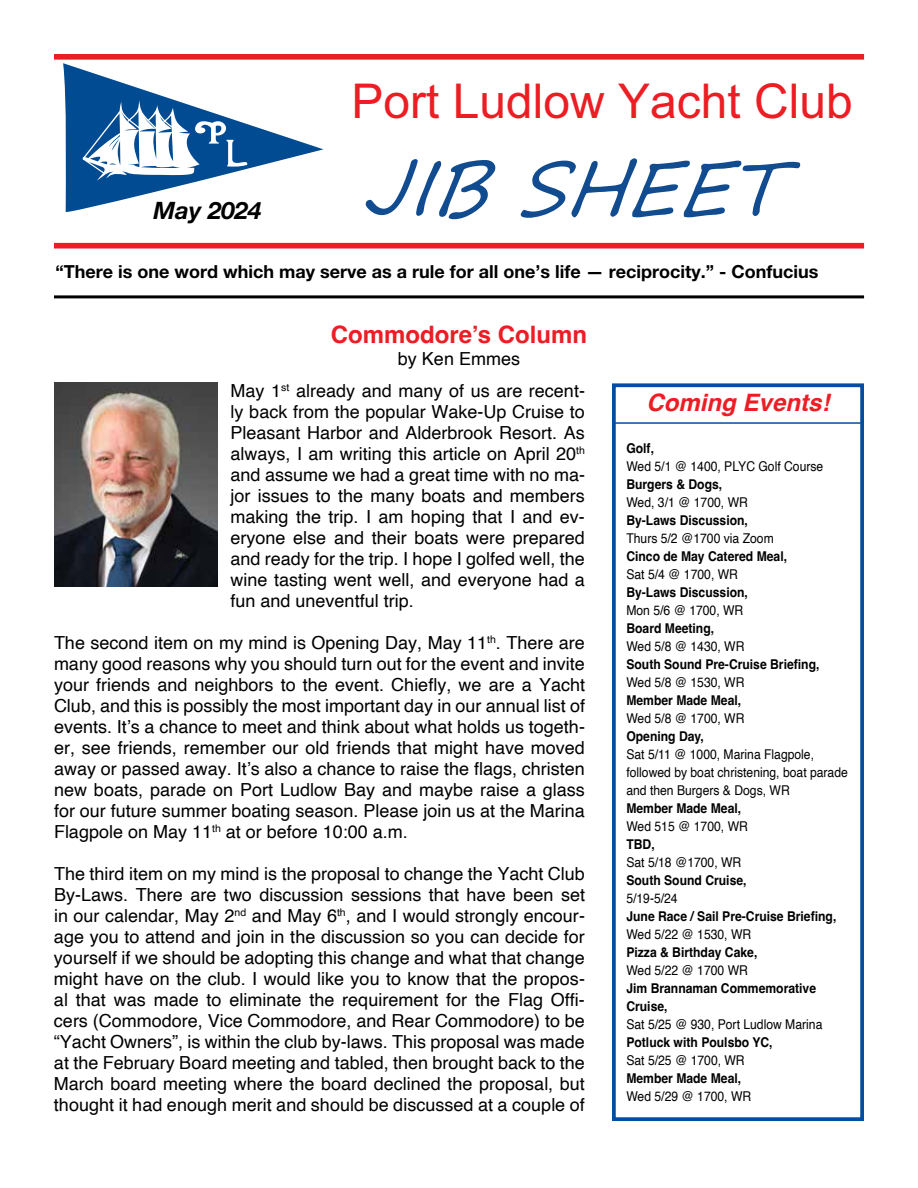
<style>
.page{position:relative;width:918px;height:1188px;background:#fff}
.page>*{position:absolute;margin:0;border:0;box-sizing:border-box;transform-origin:0 0}
.t1{font:italic 75.3px "Segoe Print";color:#114c90}
.t2{font:48px "Arial";color:#ed1d24}
.t3{font:700 24px "Helvetica";color:#ed1d24}
.t4{font:italic 700 24px "Helvetica";color:#ed1d24}
.t5{font:italic 700 24px "Helvetica Neue";color:#010101}
.t6{font:18px/21px "Helvetica";color:#000;text-align:justify}
.t7{font:700 18px "Helvetica Neue";color:#010101}
.t8{font:13.5px/18px "Helvetica";color:#000;scale:.9 1}
.t9{font:700 13.5px/18px "Helvetica";color:#000;scale:.9 1}
</style>
<div class="page">
<hr style="left:612px;top:422px;width:252px;height:2px;background:#034ea2">
<svg style="left:63px;top:63px;width:260px;height:149px"></svg>
<div style="left:54px;top:243px;width:810px;height:6px;background:#ed1d24"></div>
<div style="left:54px;top:54px;width:810px;height:6px;background:#ed1d24"></div>
<hr style="left:54px;top:295px;width:810px;height:3px;background:#010101">
<div style="left:612px;top:383px;width:252px;height:738px;border:4px solid #034ea2"></div>
<img style="left:54px;top:382px;width:163px;height:204px">
<h3 class="t5" style="left:154px;top:191px;width:110px">May 2024</h3>
<h2 class="t2" style="left:351px;top:69px;width:503px">Port Ludlow Yacht Club</h2>
<h1 class="t1" style="left:363px;top:121px;width:454px">JIBSHEET</h1>
<p class="t7" style="left:56px;top:257px;width:764px">“There is one word which may serve as a rule for all one’s life — reciprocity.” - Confucius</p>
<h3 class="t3" style="left:331px;top:320px;width:258px">Commodore’s Column</h3>
<p class="t6" style="left:398px;top:348px;width:124px">by Ken Emmes</p>
<p class="t6" style="left:231px;top:381px;width:356px">May 1<sup>st</sup> already and many of us are recent&shy;ly back from the popular Wake-Up Cruise to Pleasant Harbor and Alderbrook Resort. As always, I am writing this article on April 20<sup>th </sup>and assume we had a great time with no ma&shy;jor issues to the many boats and members making the trip. I am hoping that I and ev&shy;eryone else and their boats were prepared and ready for the trip. I hope I golfed well, the wine tasting went well, and everyone had a fun and uneventful trip.</p>
<p class="t6" style="left:54px;top:633px;width:533px">The second item on my mind is Opening Day, May 11<sup>th</sup>. There are many good reasons why you should turn out for the event and invite your friends and neighbors to the event. Chiefly, we are a Yacht Club, and this is possibly the most important day in our annual list of events. It’s a chance to meet and think about what holds us togeth&shy;er, see friends, remember our old friends that might have moved away or passed away. It’s also a chance to raise the flags, christen new boats, parade on Port Ludlow Bay and maybe raise a glass for our future summer boating season. Please join us at the Marina Flagpole on May 11<sup>th</sup> at or before 10:00 a.m.</p>
<p class="t6" style="left:54px;top:864px;width:533px">The third item on my mind is the proposal to change the Yacht Club By-Laws. There are two discussion sessions that have been set in our calendar, May 2<sup>nd</sup> and May 6<sup>th</sup>, and I would strongly encour&shy;age you to attend and join in the discussion so you can decide for yourself if we should be adopting this change and what that change might have on the club. I would like you to know that the propos&shy;al that was made to eliminate the requirement for the Flag Offi&shy;cers (Commodore, Vice Commodore, and Rear Commodore) to be “Yacht Owners”, is within the club by-laws. This proposal was made at the February Board meeting and tabled, then brought back to the March board meeting where the board declined the proposal, but thought it had enough merit and should be discussed at a couple of</p>
<h3 class="t4" style="left:647px;top:388px;width:184px">Coming Events!</h3>
<p class="t9" style="left:626px;top:441px;width:32px">Golf,</p>
<p class="t8" style="left:626px;top:458px;width:220px">Wed 5/1 @ 1400, PLYC Golf Course</p>
<p class="t9" style="left:626px;top:477px;width:108px">Burgers &amp; Dogs,</p>
<p class="t8" style="left:626px;top:494px;width:137px">Wed, 3/1 @ 1700, WR</p>
<p class="t9" style="left:626px;top:513px;width:137px">By-Laws Discussion,</p>
<p class="t8" style="left:626px;top:530px;width:165px">Thurs 5/2 @1700 via Zoom</p>
<p class="t9" style="left:626px;top:549px;width:180px">Cinco de May Catered Meal,</p>
<p class="t8" style="left:626px;top:566px;width:126px">Sat 5/4 @ 1700, WR</p>
<p class="t9" style="left:626px;top:585px;width:137px">By-Laws Discussion,</p>
<p class="t8" style="left:626px;top:602px;width:132px">Mon 5/6 @ 1700, WR</p>
<p class="t9" style="left:626px;top:621px;width:99px">Board Meeting,</p>
<p class="t8" style="left:626px;top:638px;width:133px">Wed 5/8 @ 1430, WR</p>
<p class="t9" style="left:626px;top:657px;width:216px">South Sound Pre-Cruise Briefing,</p>
<p class="t8" style="left:626px;top:674px;width:133px">Wed 5/8 @ 1530, WR</p>
<p class="t9" style="left:626px;top:693px;width:129px">Member Made Meal,</p>
<p class="t8" style="left:626px;top:710px;width:133px">Wed 5/8 @ 1700, WR</p>
<p class="t9" style="left:626px;top:729px;width:88px">Opening Day,</p>
<p class="t8" style="left:626px;top:746px;width:248px">Sat 5/11 @ 1000, Marina Flagpole, followed by boat christening, boat parade and then Burgers &amp; Dogs, WR</p>
<p class="t9" style="left:626px;top:801px;width:129px">Member Made Meal,</p>
<p class="t8" style="left:626px;top:818px;width:137px">Wed 515 @ 1700, WR</p>
<p class="t9" style="left:626px;top:837px;width:33px">TBD,</p>
<p class="t8" style="left:626px;top:853px;width:129px">Sat 5/18 @1700, WR</p>
<p class="t9" style="left:626px;top:873px;width:135px">South Sound Cruise,</p>
<p class="t8" style="left:626px;top:889px;width:59px">5/19-5/24</p>
<p class="t9" style="left:626px;top:909px;width:235px">June Race / Sail Pre-Cruise Briefing,</p>
<p class="t8" style="left:626px;top:925px;width:140px">Wed 5/22 @ 1530, WR</p>
<p class="t9" style="left:626px;top:945px;width:147px">Pizza &amp; Birthday Cake,</p>
<p class="t8" style="left:626px;top:961px;width:137px">Wed 5/22 @ 1700 WR</p>
<p class="t9" style="left:626px;top:981px;width:212px">Jim Brannaman Commemorative<br>Cruise,</p>
<p class="t8" style="left:626px;top:1015px;width:219px">Sat 5/25 @ 930, Port Ludlow Marina</p>
<p class="t9" style="left:626px;top:1035px;width:164px">Potluck with Poulsbo YC,</p>
<p class="t8" style="left:626px;top:1051px;width:133px">Sat 5/25 @ 1700, WR</p>
<p class="t9" style="left:626px;top:1071px;width:129px">Member Made Meal,</p>
<p class="t8" style="left:626px;top:1087px;width:140px">Wed 5/29 @ 1700, WR</p>
</div>
